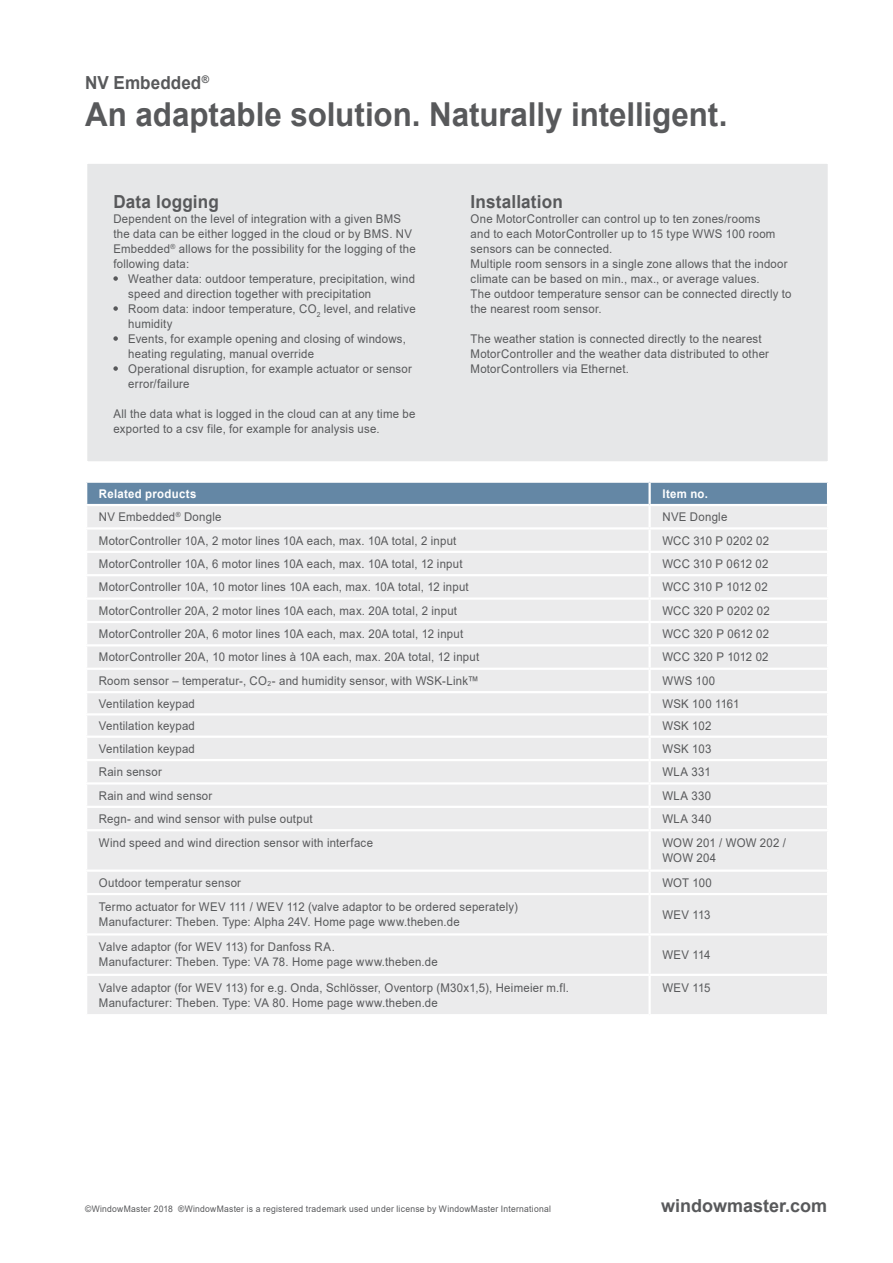
<style>
.page{position:relative;width:893px;height:1263px;background:#fff}
.page>*{position:absolute;margin:0;border:0;box-sizing:border-box;transform-origin:0 0}
.t1{font:700 33px "Arial";letter-spacing:-.005em;color:#58595b;scale:.95 1}
.t2{font:700 18px "Arial";letter-spacing:.005em;color:#58595b;scale:.95 1}
.t3{font:700 18px "Arial";letter-spacing:.005em;color:#58595b}
.t4{font:12px/15px "Arial";letter-spacing:.02em;color:#58595b;scale:.95 1}
.t5{font:12px "Arial";letter-spacing:-.005em;color:#58595b;scale:.95 1}
.t6{font:700 12px "Arial";letter-spacing:.03em;color:#fff;scale:.95 1}
.t7{font:9px "Arial";letter-spacing:.03em;color:#58595b;scale:.95 1}
</style>
<div class="page">
<div style="left:85px;top:162px;width:745px;height:301px;background:#e6e7e8;border:2px solid #fff"></div>
<svg style="left:113px;top:276px;width:5px;height:5px"></svg>
<svg style="left:113px;top:306px;width:5px;height:5px"></svg>
<svg style="left:113px;top:336px;width:5px;height:5px"></svg>
<svg style="left:113px;top:366px;width:5px;height:5px"></svg>
<div style="left:87px;top:483px;width:740px;height:21px;background:#6487a5"></div>
<div style="left:87px;top:506px;width:740px;height:508px;background:#ebebec"></div>
<hr style="left:648px;top:506px;width:3px;height:21px;background:#fff">
<hr style="left:85px;top:527px;width:565px;height:2px;background:#fff">
<hr style="left:85px;top:551px;width:565px;height:2px;background:#fff">
<hr style="left:85px;top:574px;width:565px;height:2px;background:#fff">
<hr style="left:85px;top:597px;width:565px;height:3px;background:#fff">
<hr style="left:85px;top:621px;width:565px;height:2px;background:#fff">
<hr style="left:85px;top:644px;width:565px;height:2px;background:#fff">
<hr style="left:85px;top:668px;width:565px;height:2px;background:#fff">
<hr style="left:85px;top:691px;width:565px;height:2px;background:#fff">
<hr style="left:85px;top:713px;width:565px;height:2px;background:#fff">
<hr style="left:85px;top:735px;width:565px;height:3px;background:#fff">
<hr style="left:85px;top:759px;width:565px;height:2px;background:#fff">
<hr style="left:85px;top:782px;width:565px;height:2px;background:#fff">
<hr style="left:85px;top:806px;width:565px;height:2px;background:#fff">
<hr style="left:85px;top:829px;width:565px;height:2px;background:#fff">
<hr style="left:85px;top:869px;width:565px;height:3px;background:#fff">
<hr style="left:85px;top:893px;width:565px;height:2px;background:#fff">
<hr style="left:85px;top:933px;width:565px;height:2px;background:#fff">
<hr style="left:85px;top:974px;width:565px;height:2px;background:#fff">
<hr style="left:648px;top:529px;width:3px;height:22px;background:#fff">
<hr style="left:648px;top:553px;width:3px;height:21px;background:#fff">
<hr style="left:648px;top:576px;width:3px;height:21px;background:#fff">
<hr style="left:648px;top:600px;width:3px;height:21px;background:#fff">
<hr style="left:648px;top:623px;width:3px;height:21px;background:#fff">
<hr style="left:648px;top:646px;width:3px;height:22px;background:#fff">
<hr style="left:648px;top:670px;width:3px;height:21px;background:#fff">
<hr style="left:648px;top:693px;width:3px;height:20px;background:#fff">
<hr style="left:648px;top:715px;width:3px;height:20px;background:#fff">
<hr style="left:648px;top:738px;width:3px;height:21px;background:#fff">
<hr style="left:648px;top:761px;width:3px;height:21px;background:#fff">
<hr style="left:648px;top:784px;width:3px;height:22px;background:#fff">
<hr style="left:648px;top:808px;width:3px;height:21px;background:#fff">
<hr style="left:648px;top:831px;width:3px;height:38px;background:#fff">
<hr style="left:648px;top:872px;width:3px;height:21px;background:#fff">
<hr style="left:648px;top:895px;width:3px;height:38px;background:#fff">
<hr style="left:648px;top:935px;width:3px;height:39px;background:#fff">
<hr style="left:648px;top:976px;width:3px;height:38px;background:#fff">
<hr style="left:650px;top:527px;width:179px;height:2px;background:#fff">
<hr style="left:650px;top:551px;width:179px;height:2px;background:#fff">
<hr style="left:650px;top:574px;width:179px;height:2px;background:#fff">
<hr style="left:650px;top:597px;width:179px;height:3px;background:#fff">
<hr style="left:650px;top:621px;width:179px;height:2px;background:#fff">
<hr style="left:650px;top:644px;width:179px;height:2px;background:#fff">
<hr style="left:650px;top:668px;width:179px;height:2px;background:#fff">
<hr style="left:650px;top:691px;width:179px;height:2px;background:#fff">
<hr style="left:650px;top:713px;width:179px;height:2px;background:#fff">
<hr style="left:650px;top:735px;width:179px;height:3px;background:#fff">
<hr style="left:650px;top:759px;width:179px;height:2px;background:#fff">
<hr style="left:650px;top:782px;width:179px;height:2px;background:#fff">
<hr style="left:650px;top:806px;width:179px;height:2px;background:#fff">
<hr style="left:650px;top:829px;width:179px;height:2px;background:#fff">
<hr style="left:650px;top:869px;width:179px;height:3px;background:#fff">
<hr style="left:650px;top:893px;width:179px;height:2px;background:#fff">
<hr style="left:650px;top:933px;width:179px;height:2px;background:#fff">
<hr style="left:650px;top:974px;width:179px;height:2px;background:#fff">
<hr style="left:648px;top:483px;width:3px;height:21px;background:#fff">
<h2 class="t2" style="left:85px;top:70px;width:132px">NV Embedded<sup>®</sup></h2>
<h1 class="t1" style="left:85px;top:91px;width:678px">An adaptable solution. Naturally intelligent.</h1>
<h2 class="t2" style="left:113px;top:189px;width:113px">Data logging</h2>
<p class="t4" style="left:113px;top:211px;width:320px">Dependent on the level of integration with a given BMS the data can be either logged in the cloud or by BMS. NV Embedded<sup>®</sup> allows for the possibility for the logging of the following data:</p>
<p class="t4" style="left:128px;top:271px;width:304px">Weather data: outdoor temperature, precipitation, wind speed and direction together with precipitation<br>Room data: indoor temperature, CO<sub>2</sub> level, and relative humidity<br>Events, for example opening and closing of windows, heating regulating, manual override<br>Operational disruption, for example actuator or sensor error/failure</p>
<p class="t4" style="left:113px;top:406px;width:319px">All the data what is logged in the cloud can at any time be exported to a csv file, for example for analysis use.</p>
<h2 class="t2" style="left:471px;top:189px;width:99px">Installation</h2>
<p class="t4" style="left:471px;top:211px;width:339px">One MotorController can control up to ten zones/rooms<br>and to each MotorController up to 15 type WWS 100 room sensors can be connected.<br>Multiple room sensors in a single zone allows that the indoor climate can be based on min., max., or average values.<br>The outdoor temperature sensor can be connected directly to the nearest room sensor.</p>
<p class="t4" style="left:471px;top:331px;width:316px">The weather station is connected directly to the nearest<br>MotorController and the weather data distributed to other<br>MotorControllers via Ethernet.</p>
<p class="t6" style="left:99px;top:485px;width:104px">Related products</p>
<p class="t6" style="left:662px;top:485px;width:49px">Item no.</p>
<p class="t4" style="left:99px;top:509px;width:130px">NV Embedded<sup>®</sup> Dongle</p>
<p class="t4" style="left:662px;top:509px;width:70px">NVE Dongle</p>
<p class="t4" style="left:99px;top:533px;width:378px">MotorController 10A, 2 motor lines 10A each, max. 10A total, 2 input</p>
<p class="t4" style="left:662px;top:533px;width:114px">WCC 310 P 0202 02</p>
<p class="t4" style="left:99px;top:556px;width:384px">MotorController 10A, 6 motor lines 10A each, max. 10A total, 12 input</p>
<p class="t4" style="left:662px;top:556px;width:113px">WCC 310 P 0612 02</p>
<p class="t4" style="left:99px;top:579px;width:391px">MotorController 10A, 10 motor lines 10A each, max. 10A total, 12 input</p>
<p class="t5" style="left:662px;top:579px;width:113px">WCC 310 P 1012 02</p>
<p class="t4" style="left:99px;top:603px;width:379px">MotorController 20A, 2 motor lines 10A each, max. 20A total, 2 input</p>
<p class="t4" style="left:662px;top:603px;width:115px">WCC 320 P 0202 02</p>
<p class="t4" style="left:99px;top:626px;width:385px">MotorController 20A, 6 motor lines 10A each, max. 20A total, 12 input</p>
<p class="t4" style="left:662px;top:626px;width:114px">WCC 320 P 0612 02</p>
<p class="t4" style="left:99px;top:650px;width:402px">MotorController 20A, 10 motor lines à 10A each, max. 20A total, 12 input</p>
<p class="t4" style="left:662px;top:650px;width:113px">WCC 320 P 1012 02</p>
<p class="t4" style="left:99px;top:673px;width:402px">Room sensor – temperatur-, CO<sub>2</sub>- and humidity sensor, with WSK-Link™</p>
<p class="t4" style="left:662px;top:673px;width:57px">WWS 100</p>
<p class="t4" style="left:99px;top:696px;width:103px">Ventilation keypad</p>
<p class="t5" style="left:662px;top:695px;width:83px">WSK 100 1161</p>
<p class="t4" style="left:99px;top:718px;width:103px">Ventilation keypad</p>
<p class="t4" style="left:662px;top:718px;width:53px">WSK 102</p>
<p class="t4" style="left:99px;top:741px;width:103px">Ventilation keypad</p>
<p class="t4" style="left:662px;top:741px;width:53px">WSK 103</p>
<p class="t4" style="left:99px;top:764px;width:68px">Rain sensor</p>
<p class="t4" style="left:662px;top:764px;width:52px">WLA 331</p>
<p class="t4" style="left:99px;top:788px;width:121px">Rain and wind sensor</p>
<p class="t4" style="left:662px;top:788px;width:53px">WLA 330</p>
<p class="t4" style="left:99px;top:811px;width:227px">Regn- and wind sensor with pulse output</p>
<p class="t4" style="left:662px;top:811px;width:53px">WLA 340</p>
<p class="t4" style="left:99px;top:836px;width:290px">Wind speed and wind direction sensor with interface</p>
<p class="t4" style="left:662px;top:836px;width:132px">WOW 201 / WOW 202 /<br>WOW 204</p>
<p class="t4" style="left:99px;top:875px;width:151px">Outdoor temperatur sensor</p>
<p class="t4" style="left:662px;top:875px;width:54px">WOT 100</p>
<p class="t4" style="left:99px;top:899px;width:442px">Termo actuator for WEV 111 / WEV 112 (valve adaptor to be ordered seperately)<br>Manufacturer: Theben. Type: Alpha 24V. Home page www.theben.de</p>
<p class="t4" style="left:662px;top:907px;width:52px">WEV 113</p>
<p class="t4" style="left:99px;top:940px;width:358px">Valve adaptor (for WEV 113) for Danfoss RA.<br>Manufacturer: Theben. Type: VA 78. Home page www.theben.de</p>
<p class="t4" style="left:662px;top:947px;width:52px">WEV 114</p>
<p class="t4" style="left:99px;top:980px;width:496px">Valve adaptor (for WEV 113) for e.g. Onda, Schlösser, Oventorp (M30x1,5), Heimeier m.fl.<br>Manufacturer: Theben. Type: VA 80. Home page www.theben.de</p>
<p class="t4" style="left:662px;top:980px;width:52px">WEV 115</p>
<p class="t7" style="left:85px;top:1202px;width:492px">©WindowMaster 2018 ®WindowMaster is a registered trademark used under license by WindowMaster International</p>
<h2 class="t3" style="left:661px;top:1193px;width:168px">windowmaster.com</h2>
</div>
